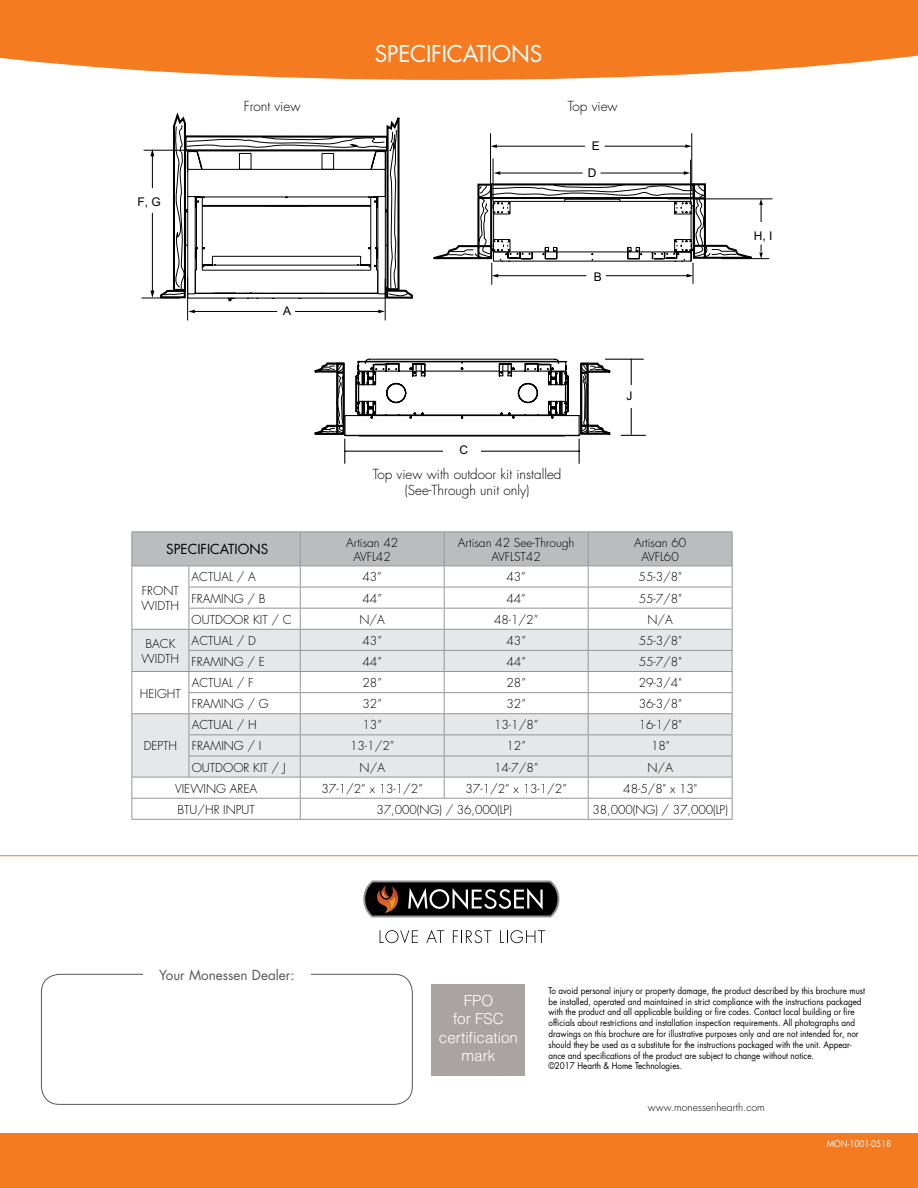
<style>
.page{position:relative;width:918px;height:1188px;background:#fff}
.page>*{position:absolute;margin:0;border:0;box-sizing:border-box;transform-origin:0 0}
.t1{font:22.5px "Futura Std";letter-spacing:-.01em;color:#fff}
.t2{font:300 15.3px/18.6px "Helvetica LT Std";color:#fff;text-align:center}
.t3{font:300 13.5px/16.2px "Futura Std";color:#000;text-align:center}
.t4{font:13.5px "Futura Std";color:#58595b}
.t5{font:13.5px "Futura Std";color:#000}
.t6{font:300 12px/14.4px "Futura Std";color:#000;text-align:center}
.t7{font:12px "Arial";color:#000}
.t8{font:300 10.5px "Futura Std";color:#000}
.t9{font:9px/10.8px "Futura Std";color:#000;scale:.9 1}
.t10{font:9px "Futura Std";color:#fff;scale:.9 1}
</style>
<div class="page">
<svg style="left:0;top:0;width:918px;height:80px;background:#f58734"></svg>
<div style="left:0;top:1133px;width:918px;height:55px;background:#f47b20"></div>
<hr style="left:0;top:855px;width:918px;height:1px;background:#f47b20">
<svg style="left:363px;top:881px;width:196px;height:36px;background:#3b3735"></svg>
<svg style="left:380px;top:930px;width:38px;height:13px"></svg>
<svg style="left:426px;top:930px;width:18px;height:13px"></svg>
<svg style="left:453px;top:930px;width:38px;height:13px"></svg>
<svg style="left:500px;top:930px;width:45px;height:13px"></svg>
<div style="left:41px;top:974px;width:372px;height:131px;border:1px solid #58595b;border-radius:18px"></div>
<div style="left:143px;top:965px;width:167px;height:18px;background:#fff"></div>
<div style="left:432px;top:984px;width:93px;height:92px;background:#a9a3a1"></div>
<hr style="left:187px;top:277px;width:1px;height:43px;background:#000">
<hr style="left:385px;top:279px;width:1px;height:41px;background:#000">
<hr style="left:295px;top:311px;width:85px;height:1px;background:#000">
<hr style="left:194px;top:311px;width:83px;height:1px;background:#000">
<svg style="left:378px;top:310px;width:7px;height:3px"></svg>
<svg style="left:188px;top:310px;width:7px;height:3px"></svg>
<hr style="left:144px;top:150px;width:47px;height:1px;background:#000">
<hr style="left:142px;top:298px;width:38px;height:1px;background:#000">
<hr style="left:721px;top:258px;width:48px;height:1px;background:#000">
<hr style="left:668px;top:199px;width:104px;height:1px;background:#000">
<svg style="left:150px;top:112px;width:617px;height:190px"></svg>
<svg style="left:314px;top:358px;width:332px;height:106px"></svg>
<hr style="left:631px;top:359px;width:1px;height:75px;background:#000">
<div style="left:619px;top:386px;width:25px;height:22px;background:#fff"></div>
<hr style="left:131px;top:531px;width:58px;height:1px;background:#939598">
<hr style="left:189px;top:531px;width:111px;height:1px;background:#939598">
<hr style="left:300px;top:531px;width:144px;height:1px;background:#939598">
<hr style="left:444px;top:531px;width:144px;height:1px;background:#939598">
<hr style="left:588px;top:531px;width:145px;height:1px;background:#939598">
<hr style="left:131px;top:819px;width:58px;height:1px;background:#939598">
<hr style="left:189px;top:819px;width:111px;height:1px;background:#939598">
<hr style="left:300px;top:819px;width:144px;height:1px;background:#939598">
<hr style="left:444px;top:819px;width:144px;height:1px;background:#939598">
<hr style="left:588px;top:819px;width:145px;height:1px;background:#939598">
<svg style="left:131px;top:532px;width:602px;height:287px"></svg>
<hr style="left:588px;top:671px;width:145px;height:1px;background:#939598">
<h1 class="t1" style="left:375px;top:39px;width:169px">SPECIFICATIONS</h1>
<h3 class="t3" style="left:244px;top:99px;width:58px">Front view</h3>
<h3 class="t3" style="left:568px;top:99px;width:51px">Top view</h3>
<h3 class="t7" style="left:592px;top:138px;width:10px">E</h3>
<h3 class="t7" style="left:138px;top:194px;width:25px">F, G</h3>
<h3 class="t7" style="left:283px;top:303px;width:10px">A</h3>
<h3 class="t7" style="left:588px;top:165px;width:10px">D</h3>
<h3 class="t7" style="left:594px;top:269px;width:10px">B</h3>
<h3 class="t7" style="left:754px;top:228px;width:20px">H, I</h3>
<h3 class="t7" style="left:460px;top:442px;width:10px">C</h3>
<h3 class="t3" style="left:373px;top:466px;width:190px">Top view with outdoor kit installed (See-Through unit only)</h3>
<h3 class="t7" style="left:627px;top:388px;width:7px">J</h3>
<h3 class="t5" style="left:166px;top:541px;width:104px">SPECIFICATIONS</h3>
<h3 class="t6" style="left:346px;top:535px;width:54px">Artisan 42<br>AVFL42</h3>
<h3 class="t6" style="left:458px;top:535px;width:118px">Artisan 42 See-Through<br>AVFLST42</h3>
<h3 class="t6" style="left:634px;top:535px;width:54px">Artisan 60<br>AVFL60</h3>
<h3 class="t6" style="left:142px;top:584px;width:39px;text-align:left">FRONT<br>WIDTH</h3>
<h3 class="t6" style="left:192px;top:570px;width:66px">ACTUAL / A</h3>
<h3 class="t6" style="left:362px;top:570px;width:21px">43”</h3>
<h3 class="t6" style="left:506px;top:570px;width:21px">43”</h3>
<h3 class="t6" style="left:639px;top:570px;width:45px">55-3/8"</h3>
<h3 class="t6" style="left:192px;top:591px;width:76px">FRAMING / B</h3>
<h3 class="t6" style="left:362px;top:591px;width:21px">44”</h3>
<h3 class="t6" style="left:506px;top:591px;width:21px">44”</h3>
<h3 class="t6" style="left:639px;top:591px;width:45px">55-7/8"</h3>
<h3 class="t6" style="left:192px;top:612px;width:102px">OUTDOOR KIT / C</h3>
<h3 class="t6" style="left:360px;top:612px;width:27px">N/A</h3>
<h3 class="t6" style="left:494px;top:612px;width:46px">48-1/2”</h3>
<h3 class="t6" style="left:647px;top:612px;width:27px">N/A</h3>
<h3 class="t6" style="left:142px;top:637px;width:39px">BACK<br>WIDTH</h3>
<h3 class="t6" style="left:192px;top:634px;width:66px">ACTUAL / D</h3>
<h3 class="t6" style="left:362px;top:634px;width:21px">43”</h3>
<h3 class="t6" style="left:506px;top:634px;width:21px">43”</h3>
<h3 class="t6" style="left:639px;top:634px;width:45px">55-3/8"</h3>
<h3 class="t6" style="left:192px;top:655px;width:75px">FRAMING / E</h3>
<h3 class="t6" style="left:362px;top:655px;width:21px">44”</h3>
<h3 class="t6" style="left:506px;top:655px;width:21px">44”</h3>
<h3 class="t6" style="left:639px;top:655px;width:45px">55-7/8"</h3>
<h3 class="t6" style="left:140px;top:686px;width:43px">HEIGHT</h3>
<h3 class="t6" style="left:192px;top:676px;width:63px">ACTUAL / F</h3>
<h3 class="t6" style="left:363px;top:676px;width:21px">28”</h3>
<h3 class="t6" style="left:506px;top:676px;width:21px">28”</h3>
<h3 class="t6" style="left:639px;top:676px;width:45px">29-3/4"</h3>
<h3 class="t6" style="left:192px;top:697px;width:79px">FRAMING / G</h3>
<h3 class="t6" style="left:363px;top:697px;width:21px">32”</h3>
<h3 class="t6" style="left:506px;top:697px;width:21px">32”</h3>
<h3 class="t6" style="left:639px;top:697px;width:45px">36-3/8"</h3>
<h3 class="t6" style="left:192px;top:718px;width:67px">ACTUAL / H</h3>
<h3 class="t6" style="left:363px;top:718px;width:21px">13”</h3>
<h3 class="t6" style="left:494px;top:718px;width:46px">13-1/8”</h3>
<h3 class="t6" style="left:639px;top:718px;width:45px">16-1/8"</h3>
<h3 class="t6" style="left:192px;top:739px;width:71px">FRAMING / I</h3>
<h3 class="t6" style="left:350px;top:739px;width:46px">13-1/2”</h3>
<h3 class="t6" style="left:507px;top:739px;width:21px">12”</h3>
<h3 class="t6" style="left:651px;top:739px;width:20px">18"</h3>
<h3 class="t6" style="left:192px;top:760px;width:95px">OUTDOOR KIT / J</h3>
<h3 class="t6" style="left:360px;top:760px;width:27px">N/A</h3>
<h3 class="t6" style="left:494px;top:760px;width:46px">14-7/8”</h3>
<h3 class="t6" style="left:648px;top:760px;width:27px">N/A</h3>
<h3 class="t6" style="left:175px;top:781px;width:84px">VIEWING AREA</h3>
<h3 class="t6" style="left:322px;top:781px;width:103px">37-1/2” x 13-1/2”</h3>
<h3 class="t6" style="left:466px;top:781px;width:103px">37-1/2” x 13-1/2”</h3>
<h3 class="t6" style="left:623px;top:781px;width:76px">48-5/8" x 13"</h3>
<h3 class="t6" style="left:177px;top:803px;width:79px">BTU/HR INPUT</h3>
<h3 class="t6" style="left:377px;top:803px;width:137px">37,000(NG) / 36,000(LP)</h3>
<h3 class="t6" style="left:593px;top:803px;width:137px">38,000(NG) / 37,000(LP)</h3>
<h3 class="t6" style="left:144px;top:739px;width:35px">DEPTH</h3>
<h3 class="t4" style="left:159px;top:966px;width:137px">Your Monessen Dealer:</h3>
<h2 class="t2" style="left:439px;top:991px;width:81px">FPO<br>for FSC certification mark</h2>
<p class="t9" style="left:548px;top:985px;width:353px">To avoid personal injury or property damage, the product described by this brochure must be installed, operated and maintained in strict compliance with the instructions packaged with the product and all applicable building or fire codes. Contact local building or fire officials about restrictions and installation inspection requirements. All photographs and drawings on this brochure are for illustrative purposes only and are not intended for, nor should they be used as a substitute for the instructions packaged with the unit. Appear&shy;ance and specifications of the product are subject to change without notice.<br>©2017 Hearth &amp; Home Technologies.</p>
<p class="t8" style="left:648px;top:1101px;width:119px">www.monessenhearth.com</p>
<p class="t10" style="left:827px;top:1138px;width:73px">MON-1001-0518</p>
</div>
